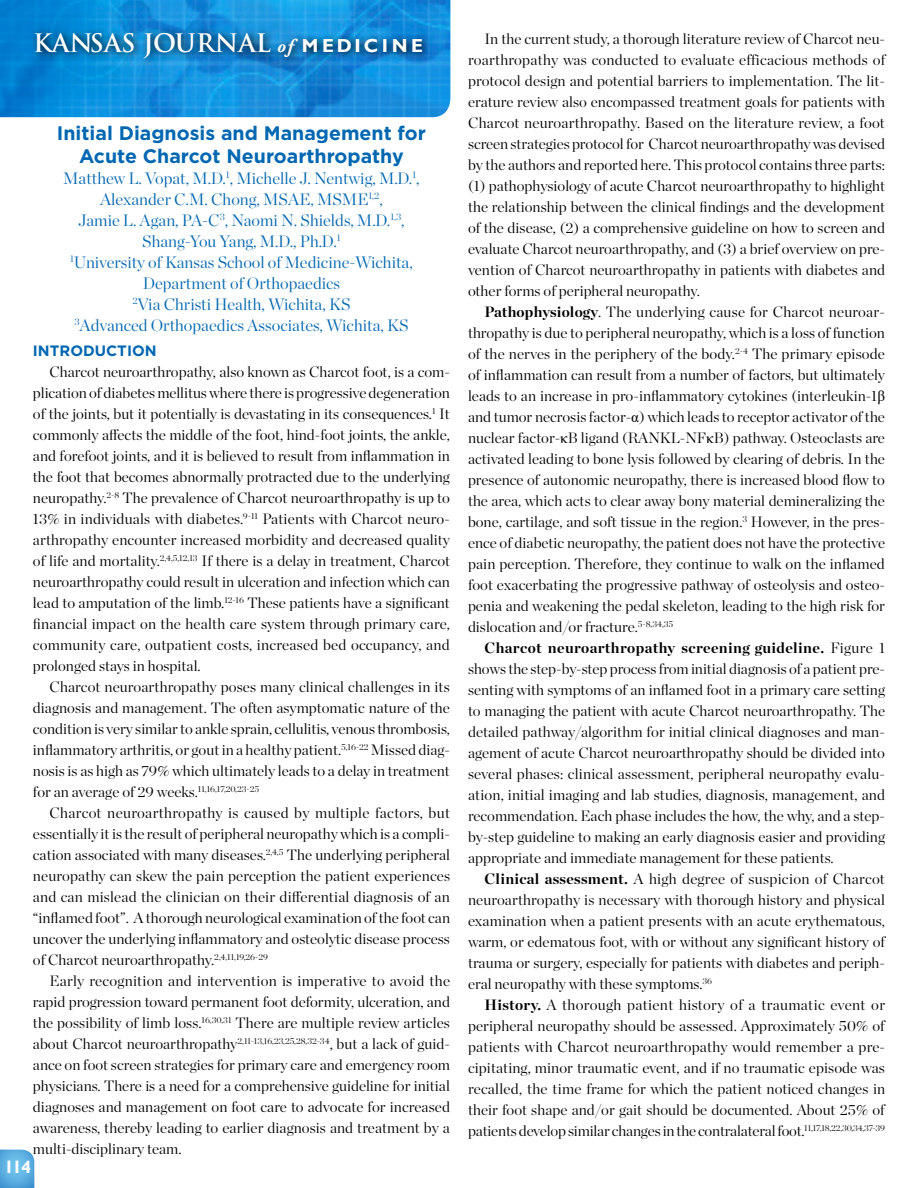
<style>
.page{position:relative;width:918px;height:1188px;background:#fff}
.page>*{position:absolute;margin:0;border:0;box-sizing:border-box;transform-origin:0 0}
.t1{font:700 24.9px "Trajan Pro";color:#fff}
.t2{font:700 19.5px/22.5px "Gotham";color:#0067b1;text-align:center}
.t3{font:700 18px "Gill Sans";color:#fff}
.t4{font:300 16.5px "Chronicle Display";color:#0067b1}
.t5{font:300 15px/21px "Chronicle Display";color:#000;text-align:justify}
.t6{font:700 15px "Gotham";color:#0067b1}
.s1{font-family:"Adobe Garamond Pro";font-style:italic;font-size:18.75px}
.s2{font-family:"Gill Sans";font-size:18.75px}
.s3{font-weight:700}
.s4{font-family:"Times New Roman";font-weight:400}
</style>
<div class="page">
<img style="left:0;top:0;width:450px;height:117px">
<svg style="left:31px;top:26px;width:401px;height:41px"></svg>
<svg style="left:0;top:1149px;width:35px;height:39px"></svg>
<p class="t1" style="left:33px;top:27px;width:391px">KANSAS JOURNAL <span class="s1">of</span> <span class="s2">M EDIC I N E</span></p>
<p class="t2" style="left:57px;top:122px;width:371px">Initial Diagnosis and Management for<br>Acute Charcot Neuroarthropathy</p>
<p class="t4" style="left:63px;top:165px;width:358px">Matthew L. Vopat, M.D.<sup>1</sup>, Michelle J. Nentwig, M.D.<sup>1</sup>,</p>
<p class="t4" style="left:100px;top:186px;width:284px">Alexander C.M. Chong, MSAE, MSME<sup>1,2</sup>,</p>
<p class="t4" style="left:78px;top:207px;width:328px">Jamie L. Agan, PA-C<sup>3</sup>, Naomi N. Shields, M.D.<sup>1,3</sup>,</p>
<p class="t4" style="left:142px;top:228px;width:200px">Shang-You Yang, M.D., Ph.D.<sup>1</sup></p>
<p class="t4" style="left:70px;top:249px;width:344px"><sup>1</sup>University of Kansas School of Medicine-Wichita,</p>
<p class="t4" style="left:143px;top:270px;width:199px">Department of Orthopaedics</p>
<p class="t4" style="left:132px;top:291px;width:220px"><sup>2</sup>Via Christi Health, Wichita, KS</p>
<p class="t4" style="left:74px;top:312px;width:336px"><sup>3</sup>Advanced Orthopaedics Associates, Wichita, KS</p>
<p class="t6" style="left:33px;top:341px;width:125px">INTRODUCTION</p>
<p class="t5" style="left:33px;top:360px;width:419px;text-indent:17px">Charcot neuroarthropathy, also known as Charcot foot, is a com&shy;plication of diabetes mellitus where there is progressive degeneration of the joints, but it potentially is devastating in its consequences.<sup>1</sup> It commonly affects the middle of the foot, hind-foot joints, the ankle, and forefoot joints, and it is believed to result from inflammation in the foot that becomes abnormally protracted due to the underlying neuropathy.<sup>2-8</sup> The prevalence of Charcot neuroarthropathy is up to 13% in individuals with diabetes.<sup>9-11</sup> Patients with Charcot neuro&shy;arthropathy encounter increased morbidity and decreased quality of life and mortality.<sup>2,4,5,12,13</sup> If there is a delay in treatment, Charcot neuroarthropathy could result in ulceration and infection which can lead to amputation of the limb.<sup>12-16</sup> These patients have a significant financial impact on the health care system through primary care, community care, outpatient costs, increased bed occupancy, and prolonged stays in hospital.</p>
<p class="t5" style="left:33px;top:675px;width:419px;text-indent:17px">Charcot neuroarthropathy poses many clinical challenges in its diagnosis and management. The often asymptomatic nature of the condition is very similar to ankle sprain, cellulitis, venous thrombosis, inflammatory arthritis, or gout in a healthy patient.<sup>5,16-22</sup> Missed diag&shy;nosis is as high as 79% which ultimately leads to a delay in treatment for an average of 29 weeks.<sup>11,16,17,20,23-25</sup></p>
<p class="t5" style="left:33px;top:801px;width:419px;text-indent:17px">Charcot neuroarthropathy is caused by multiple factors, but essentially it is the result of peripheral neuropathy which is a compli&shy;cation associated with many diseases.<sup>2,4,5</sup> The underlying peripheral neuropathy can skew the pain perception the patient experiences and can mislead the clinician on their differential diagnosis of an “inflamed foot”. A thorough neurological examination of the foot can uncover the underlying inflammatory and osteolytic disease process of Charcot neuroarthropathy.<sup>2,4,11,19,26-29</sup></p>
<p class="t5" style="left:33px;top:969px;width:419px;text-indent:17px">Early recognition and intervention is imperative to avoid the rapid progression toward permanent foot deformity, ulceration, and the possibility of limb loss.<sup>16,30,31</sup> There are multiple review articles about Charcot neuroarthropathy<sup>2,11-13,16,23,25,28,32-34</sup>, but a lack of guid&shy;ance on foot screen strategies for primary care and emergency room physicians. There is a need for a comprehensive guideline for initial diagnoses and management on foot care to advocate for increased awareness, thereby leading to earlier diagnosis and treatment by a multi-disciplinary team.</p>
<p class="t3" style="left:4px;top:1156px;width:28px">114</p>
<p class="t5" style="left:468px;top:27px;width:419px;text-indent:17px">In the current study, a thorough literature review of Charcot neu&shy;roarthropathy was conducted to evaluate efficacious methods of protocol design and potential barriers to implementation. The lit&shy;erature review also encompassed treatment goals for patients with Charcot neuroarthropathy. Based on the literature review, a foot screen strategies protocol for Charcot neuroarthropathy was devised by the authors and reported here. This protocol contains three parts: (1) pathophysiology of acute Charcot neuroarthropathy to highlight the relationship between the clinical findings and the development of the disease, (2) a comprehensive guideline on how to screen and evaluate Charcot neuroarthropathy, and (3) a brief overview on pre&shy;vention of Charcot neuroarthropathy in patients with diabetes and other forms of peripheral neuropathy.</p>
<p class="t5" style="left:468px;top:300px;width:419px;text-indent:17px"><span class="s3">Pathophysiology</span>. The underlying cause for Charcot neuroar&shy;thropathy is due to peripheral neuropathy, which is a loss of function of the nerves in the periphery of the body.<sup>2-4</sup> The primary episode of inflammation can result from a number of factors, but ultimately leads to an increase in pro-inflammatory cytokines (interleukin-1<span class="s4">β </span>and tumor necrosis factor-<span class="s4">α</span>) which leads to receptor activator of the nuclear factor-<span class="s4">κ</span>B ligand (RANKL-NF<span class="s4">κ</span>B) pathway. Osteoclasts are activated leading to bone lysis followed by clearing of debris. In the presence of autonomic neuropathy, there is increased blood flow to the area, which acts to clear away bony material demineralizing the bone, cartilage, and soft tissue in the region.<sup>3</sup> However, in the pres&shy;ence of diabetic neuropathy, the patient does not have the protective pain perception. Therefore, they continue to walk on the inflamed foot exacerbating the progressive pathway of osteolysis and osteo&shy;penia and weakening the pedal skeleton, leading to the high risk for dislocation and/or fracture.<sup>5-8,34,35</sup></p>
<p class="t5" style="left:468px;top:636px;width:419px;text-indent:17px"><span class="s3">Charcot neuroarthropathy screening</span><sup>x</sup><span class="s3">guideline.</span> Figure 1 shows the step-by-step process from initial diagnosis of a patient pre&shy;senting with symptoms of an inflamed foot in a primary care setting to managing the patient with acute Charcot neuroarthropathy. The detailed pathway/algorithm for initial clinical diagnoses and man&shy;agement of acute Charcot neuroarthropathy should be divided into several phases: clinical assessment, peripheral neuropathy evalu&shy;ation, initial imaging and lab studies, diagnosis, management, and recommendation. Each phase includes the how, the why, and a step&shy;by-step guideline to making an early diagnosis easier and providing appropriate and immediate management for these patients.</p>
<p class="t5" style="left:468px;top:867px;width:419px;text-indent:17px"><span class="s3">Clinical assessment.</span> A high degree of suspicion of Charcot neuroarthropathy is necessary with thorough history and physical examination when a patient presents with an acute erythematous, warm, or edematous foot, with or without any significant history of trauma or surgery, especially for patients with diabetes and periph&shy;eral neuropathy with these symptoms.<sup>36</sup></p>
<p class="t5" style="left:468px;top:993px;width:419px;text-indent:17px"><span class="s3">History.</span><sup>x</sup>A thorough patient history of a traumatic event or peripheral neuropathy should be assessed. Approximately 50% of patients with Charcot neuroarthropathy would remember a pre&shy;cipitating, minor traumatic event, and if no traumatic episode was recalled, the time frame for which the patient noticed changes in their foot shape and/or gait should be documented. About 25% of patients develop similar changes in the contralateral foot.<sup>11,17,18,22,30,34,37-39</sup></p>
</div>
